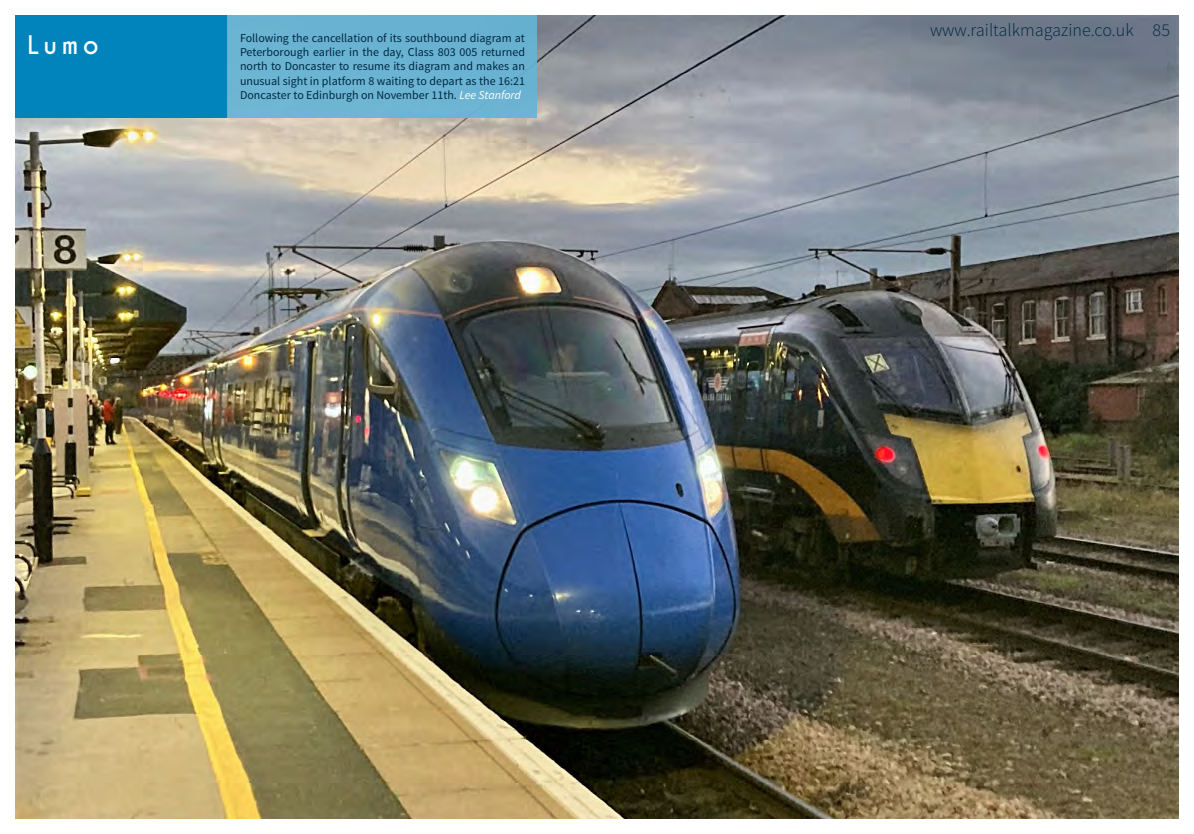
<style>
.page{position:relative;width:1194px;height:834px;background:#fff}
.page>*{position:absolute;margin:0;border:0;box-sizing:border-box;transform-origin:0 0}
.t1{font:700 24px "Caviar Dreams";color:#fff}
.t2{font:300 18px "Source Sans Pro";color:#002841}
.t3{font:12px/14.4px "Source Sans Pro";color:#002841;text-align:justify}
.s1{font-style:italic;color:#fff}
</style>
<div class="page">
<img style="left:15px;top:15px;width:1164px;height:804px">
<div style="left:15px;top:15px;width:213px;height:103px;background:#0084bb"></div>
<div style="left:228px;top:15px;width:310px;height:103px;background:#66b5d6"></div>
<h1 class="t1" style="left:28px;top:30px;width:73px">Lumo</h1>
<p class="t3" style="left:240px;top:31px;width:287px">Following the cancellation of its southbound diagram at Peterborough earlier in the day, Class 803 005 returned north to Doncaster to resume its diagram and makes an unusual sight in platform 8 waiting to depart as the 16:21<br>Doncaster to Edinburgh on November 11th. <span class="s1">Lee Stanford</span></p>
<h2 class="t2" style="left:930px;top:19px;width:241px">www.railtalkmagazine.co.uk 85</h2>
</div>
